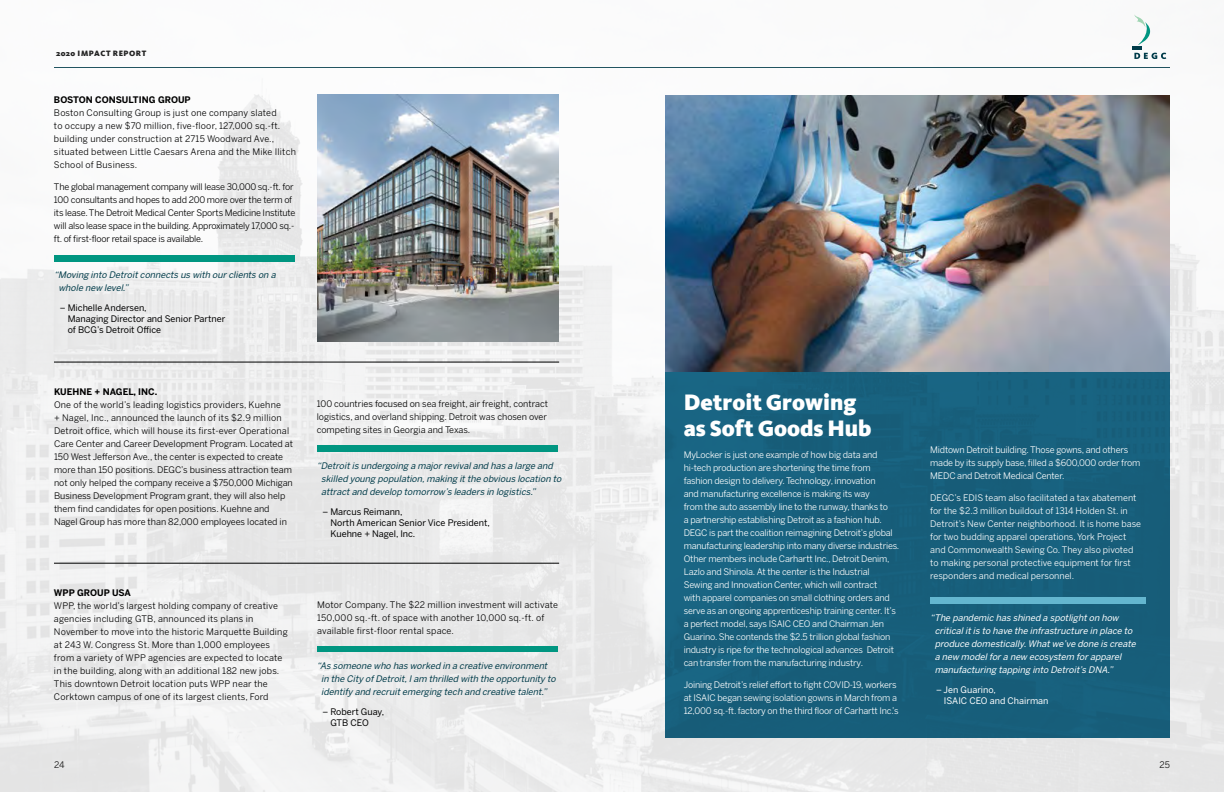
<style>
.page{position:relative;width:1224px;height:792px;background:#fff}
.page>*{position:absolute;margin:0;border:0;box-sizing:border-box;transform-origin:0 0}
.t1{font:900 23px/26px "Kievit";color:#fff}
.t2{font:9px/13px "Benton Sans";letter-spacing:-.02em;color:#fff}
.t3{font:9px/13px "Benton Sans";letter-spacing:.02em;color:#000}
.t4{font:9px/13px "Benton Sans";color:#000}
.t5{font:italic 9px/13px "Benton Sans";color:#003b49}
.t6{font:9px/13px "Benton Sans";color:#fff}
.t7{font:9px/13px "Benton Sans";letter-spacing:-.02em;color:#000}
.t8{font:italic 9px/13px "Benton Sans";color:#fff}
.t9{font:9px/11px "Benton Sans";color:#000}
.t10{font:700 9px "Benton Sans";color:#000}
.t11{font:9px/11px "Benton Sans";color:#fff}
.t12{font:900 8px "Kievit";letter-spacing:.065em;color:#000}
</style>
<div class="page">
<img style="left:0;top:53px;width:1224px;height:739px">
<div style="left:666px;top:95px;width:504px;height:643px;background:#175e7b"></div>
<div style="left:317px;top:446px;width:241px;height:6px;background:#009681"></div>
<div style="left:317px;top:646px;width:241px;height:6px;background:#009681"></div>
<div style="left:930px;top:597px;width:216px;height:6px;background:#64b6cf"></div>
<img style="left:666px;top:95px;width:504px;height:276px">
<svg style="left:1132px;top:14px;width:34px;height:45px"></svg>
<div style="left:54px;top:255px;width:241px;height:7px;background:#009681"></div>
<img style="left:317px;top:94px;width:241px;height:247px">
<hr style="left:54px;top:563px;width:505px;height:1px;background:#000101">
<hr style="left:54px;top:362px;width:505px;height:1px;background:#000101">
<p class="t12" style="left:56px;top:49px;width:92px">2020 IMPACT REPORT</p>
<p class="t10" style="left:54px;top:94px;width:138px">BOSTON CONSULTING GROUP</p>
<p class="t3" style="left:54px;top:106px;width:243px">Boston Consulting Group is just one company slated<br>to occupy a new $70 million, five-floor, 127,000 sq.-ft. building under construction at 2715 Woodward Ave., situated between Little Caesars Arena and the Mike Ilitch School of Business.</p>
<p class="t7" style="left:54px;top:180px;width:243px">The global management company will lease 30,000 sq.-ft. for 100 consultants and hopes to add 200 more over the term of its lease. The Detroit Medical Center Sports Medicine Institute will also lease space in the building. Approximately 17,000 sq.- ft. of first-floor retail space is available.</p>
<p class="t5" style="left:59px;top:269px;width:221px;text-indent:-5px">“Moving into Detroitconnects us with ourclients on a whole new level.”</p>
<p class="t9" style="left:68px;top:303px;width:159px;text-indent:-8px">– Michelle Andersen,<br>Managing Director and Senior Partner of BCG’s Detroit Office</p>
<p class="t10" style="left:54px;top:387px;width:105px">KUEHNE + NAGEL, INC.</p>
<p class="t4" style="left:54px;top:399px;width:241px">One of the world’s leading logistics providers, Kuehne<br>+ Nagel, Inc., announced the launch of its $2.9 million Detroit office, which will house its first-ever Operational Care Center and Career Development Program. Located at 150 West Jefferson Ave., the center is expected to create more than 150 positions. DEGC’s business attraction team not only helped the company receive a $750,000 Michigan Business Development Program grant, they will also help them find candidates for open positions. Kuehne and Nagel Group has more than 82,000 employees located in</p>
<p class="t10" style="left:54px;top:588px;width:78px">WPP GROUP USA</p>
<p class="t3" style="left:54px;top:599px;width:235px">WPP, the world’s largest holding company of creative agencies including GTB, announced its plans in November to move into the historic Marquette Building at 243 W. Congress St. More than 1,000 employees from a variety of WPP agencies are expected to locate in the building, along with an additional 182 new jobs.<br>This downtown Detroit location puts WPP near the Corktown campus of one of its largest clients, Ford</p>
<p class="t4" style="left:317px;top:398px;width:233px">100 countries focused on sea freight, air freight, contract logistics, and overland shipping. Detroit was chosen over competing sites in Georgia and Texas.</p>
<p class="t5" style="left:321px;top:459px;width:244px;text-indent:-5px">“Detroitis undergoing a majorrevivaland has a large and skilled young population,making itthe obvious location to attractand develop tomorrow’s leaders in logistics.”</p>
<p class="t9" style="left:330px;top:506px;width:161px;text-indent:-8px">– Marcus Reimann,<br>North American Senior Vice President,<br>Kuehne + Nagel, Inc.</p>
<p class="t3" style="left:317px;top:599px;width:243px">Motor Company. The $22 million investment will activate<br>150,000 sq.-ft. of space with another 10,000 sq.-ft. of available first-floor rental space.</p>
<p class="t5" style="left:321px;top:659px;width:238px;text-indent:-5px">“As someone who has worked in a creative environment in the City ofDetroit,Iam thrilled with the opportunity to identify and recruitemerging tech and creative talent.”</p>
<p class="t9" style="left:330px;top:706px;width:56px;text-indent:-8px">– Robert Guay,<br>GTB CEO</p>
<h1 class="t1" style="left:684px;top:389px;width:189px">Detroit Growing as Soft Goods Hub</h1>
<p class="t2" style="left:684px;top:448px;width:217px">MyLocker is just one example of how big data and hi-tech production are shortening the time from fashion design to delivery. Technology, innovation<br>and manufacturing excellence is making its way<br>from the auto assembly line to the runway, thanks to<br>a partnership establishing Detroit as a fashion hub.<br>DEGC is part the coalition reimagining Detroit’s global manufacturing leadership into many diverse industries.<br>Other members include Carhartt Inc., Detroit Denim, Lazlo and Shinola. At the center is the Industrial Sewing and Innovation Center, which will contract<br>with apparel companies on small clothing orders and serve as an ongoing apprenticeship training center. It’s a perfect model, says ISAIC CEO and Chairman Jen Guarino. She contends the $2.5 trillion global fashion industry is ripe for the technological advances Detroit can transfer from the manufacturing industry.</p>
<p class="t2" style="left:684px;top:678px;width:216px">Joining Detroit’s relief effort to fight COVID-19, workers at ISAIC began sewing isolation gowns in March from a<br>12,000 sq.-ft. factory on the third floor of Carhartt Inc.’s</p>
<p class="t2" style="left:930px;top:443px;width:212px">Midtown Detroit building. Those gowns, and others made by its supply base, filled a $600,000 order from<br>MEDC and Detroit Medical Center.</p>
<p class="t6" style="left:930px;top:491px;width:212px">DEGC’s EDIS team also facilitated a tax abatement for the $2.3 million buildout of 1314 Holden St. in Detroit’s New Center neighborhood. It is home base for two budding apparel operations, York Project and Commonwealth Sewing Co. They also pivoted to making personal protective equipment for first responders and medical personnel.</p>
<p class="t8" style="left:935px;top:611px;width:205px;text-indent:-5px">“The pandemic has shined a spotlighton how criticalitis to have the infrastructure in place to produce domestically.Whatwe’ve done is create a new modelfora new ecosystem forapparel manufacturing tapping into Detroit’s DNA.”</p>
<p class="t11" style="left:944px;top:684px;width:106px;text-indent:-8px">– Jen Guarino,<br>ISAIC CEO and Chairman</p>
<p class="t4" style="left:54px;top:758px;width:12px">24</p>
<p class="t4" style="left:1159px;top:758px;width:12px">25</p>
</div>
